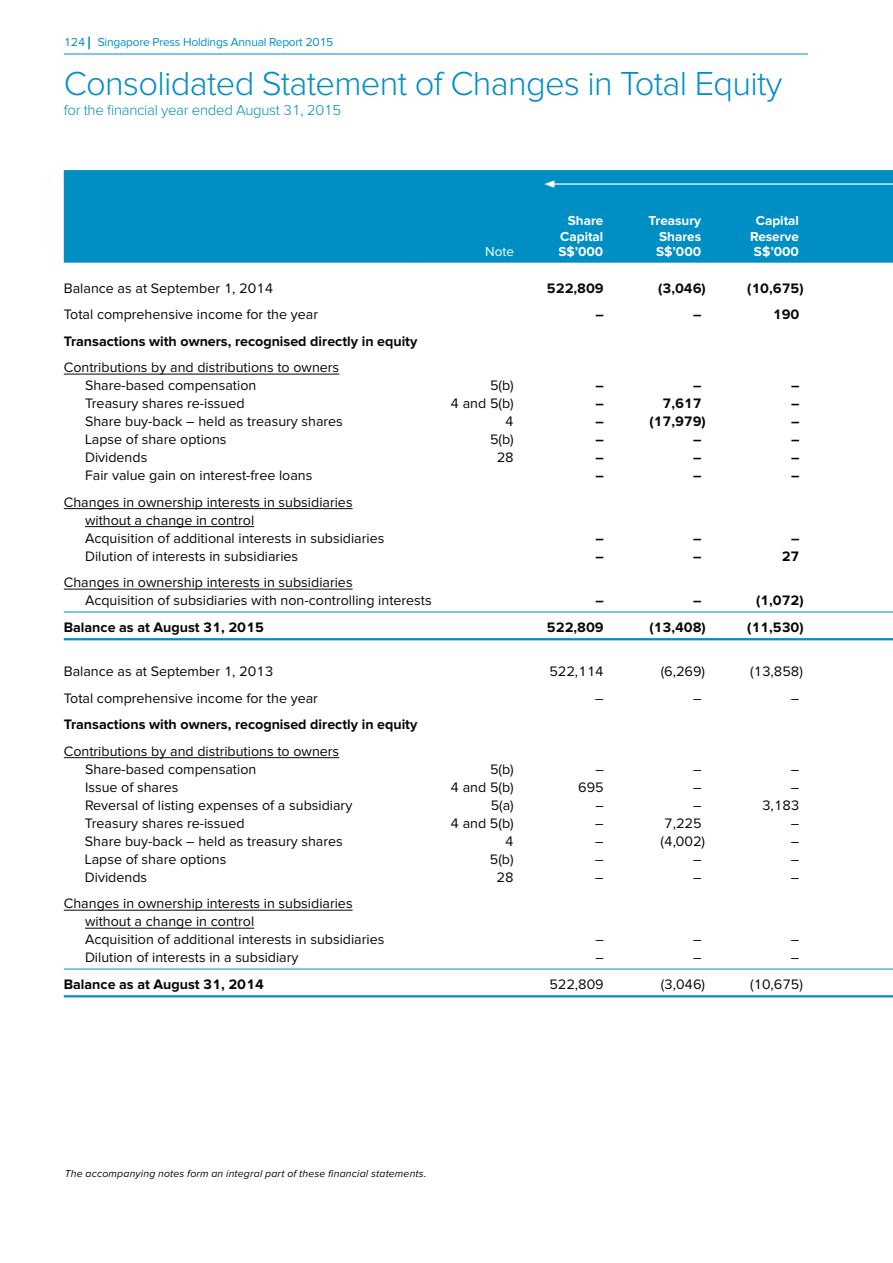
<style>
.page{position:relative;width:893px;height:1263px;background:#fff}
.page>*{position:absolute;margin:0;border:0;box-sizing:border-box;transform-origin:0 0}
.t1{font:300 34.5px "Proxima Nova";letter-spacing:-.02em;color:#008fc5}
.t2{font:300 15px "Proxima Nova";letter-spacing:-.02em;color:#008fc5}
.t3{font:14.25px/18px "Proxima Nova";color:#080808}
.t4{font:700 14.25px/26.5px "Proxima Nova";color:#080808}
.t5{font:700 13.5px/15.8px "Proxima Nova";color:#fff;text-align:justify}
.t6{font:13.5px "Proxima Nova";color:#fff}
.t7{font:12px "Proxima Nova";letter-spacing:-.02em;color:#008fc5}
.t8{font:italic 10.5px "Proxima Nova";letter-spacing:.015em;color:#080808}
.s1{font-weight:400}
</style>
<div class="page">
<hr style="left:64px;top:54px;width:744px;height:1px;background:#008fc5">
<svg style="left:88px;top:37px;width:2px;height:12px"></svg>
<hr style="left:64px;top:374px;width:275px;height:1px;background:#080808">
<hr style="left:64px;top:508px;width:289px;height:1px;background:#080808">
<hr style="left:85px;top:526px;width:169px;height:1px;background:#080808">
<hr style="left:64px;top:589px;width:289px;height:1px;background:#080808">
<hr style="left:64px;top:612px;width:829px;height:1px;background:#008fc5">
<hr style="left:64px;top:638px;width:829px;height:2px;background:#008fc5">
<hr style="left:64px;top:757px;width:275px;height:1px;background:#080808">
<hr style="left:64px;top:910px;width:289px;height:1px;background:#080808">
<hr style="left:85px;top:928px;width:169px;height:1px;background:#080808">
<hr style="left:64px;top:969px;width:829px;height:1px;background:#008fc5">
<hr style="left:64px;top:995px;width:829px;height:2px;background:#008fc5">
<div style="left:64px;top:170px;width:829px;height:93px;background:#008fc5"></div>
<hr style="left:552px;top:183px;width:341px;height:2px;background:#fff">
<svg style="left:544px;top:180px;width:10px;height:8px"></svg>
<p class="t7" style="left:64px;top:36px;width:271px">124 Singapore Press Holdings Annual Report 2015</p>
<p class="t1" style="left:64px;top:68px;width:720px">Consolidated Statement of Changes in Total Equity</p>
<p class="t2" style="left:64px;top:103px;width:279px">for the financial year ended August 31, 2015</p>
<p class="t6" style="left:485px;top:246px;width:30px">Note</p>
<p class="t5" style="left:558px;top:213px;width:47px;text-indent:9px">Share Capital S$’000</p>
<p class="t5" style="left:656px;top:213px;width:47px;text-indent:-8px">Treasury Shares S$’000</p>
<p class="t5" style="left:750px;top:213px;width:50px;text-align:center">Capital<br>Reserve<br>S$’000</p>
<p class="t3" style="left:64px;top:280px;width:211px">Balance as at September 1, 2014</p>
<p class="t4" style="left:547px;top:275px;width:58px">522,809</p>
<p class="t4" style="left:658px;top:275px;width:49px">(3,046)</p>
<p class="t4" style="left:747px;top:275px;width:58px">(10,675)</p>
<p class="t3" style="left:64px;top:306px;width:256px">Total comprehensive income for the year</p>
<p class="t4" style="left:595px;top:302px;width:10px">–</p>
<p class="t4" style="left:693px;top:302px;width:10px">–</p>
<p class="t4" style="left:773px;top:302px;width:28px">190</p>
<p class="t4" style="left:64px;top:328px;width:355px">Transactions with owners, recognised directly in equity<br><span class="s1">Contributions by and distributions to owners</span></p>
<p class="t3" style="left:85px;top:377px;width:173px">Share-based compensation</p>
<p class="t3" style="left:490px;top:377px;width:25px">5(b)</p>
<p class="t4" style="left:595px;top:373px;width:10px">–</p>
<p class="t4" style="left:693px;top:373px;width:10px">–</p>
<p class="t4" style="left:791px;top:373px;width:10px">–</p>
<p class="t3" style="left:85px;top:395px;width:161px">Treasury shares re-issued</p>
<p class="t3" style="left:451px;top:395px;width:65px">4 and 5(b)</p>
<p class="t4" style="left:595px;top:391px;width:10px">–</p>
<p class="t4" style="left:662px;top:391px;width:41px">7,617</p>
<p class="t4" style="left:791px;top:391px;width:10px">–</p>
<p class="t3" style="left:85px;top:413px;width:259px">Share buy-back – held as treasury shares</p>
<p class="t3" style="left:505px;top:413px;width:10px">4</p>
<p class="t4" style="left:595px;top:409px;width:10px">–</p>
<p class="t4" style="left:649px;top:409px;width:58px">(17,979)</p>
<p class="t4" style="left:791px;top:409px;width:10px">–</p>
<p class="t3" style="left:85px;top:431px;width:143px">Lapse of share options</p>
<p class="t3" style="left:490px;top:431px;width:25px">5(b)</p>
<p class="t4" style="left:595px;top:427px;width:10px">–</p>
<p class="t4" style="left:693px;top:427px;width:10px">–</p>
<p class="t4" style="left:791px;top:427px;width:10px">–</p>
<p class="t3" style="left:85px;top:449px;width:64px">Dividends</p>
<p class="t3" style="left:497px;top:449px;width:19px">28</p>
<p class="t4" style="left:595px;top:445px;width:10px">–</p>
<p class="t4" style="left:693px;top:445px;width:10px">–</p>
<p class="t4" style="left:791px;top:445px;width:10px">–</p>
<p class="t3" style="left:85px;top:467px;width:229px">Fair value gain on interest-free loans</p>
<p class="t4" style="left:595px;top:463px;width:10px">–</p>
<p class="t4" style="left:693px;top:463px;width:10px">–</p>
<p class="t4" style="left:791px;top:463px;width:10px">–</p>
<p class="t3" style="left:85px;top:494px;width:301px;text-indent:-21px">Changes in ownership interests in subsidiaries without a change in control<br>Acquisition of additional interests in subsidiaries</p>
<p class="t4" style="left:595px;top:525px;width:10px">–</p>
<p class="t4" style="left:693px;top:525px;width:10px">–</p>
<p class="t4" style="left:791px;top:525px;width:10px">–</p>
<p class="t3" style="left:85px;top:548px;width:215px">Dilution of interests in subsidiaries</p>
<p class="t4" style="left:595px;top:543px;width:10px">–</p>
<p class="t4" style="left:693px;top:543px;width:10px">–</p>
<p class="t4" style="left:782px;top:543px;width:19px">27</p>
<p class="t3" style="left:85px;top:574px;width:348px;text-indent:-21px">Changes in ownership interests in subsidiaries<br>Acquisition of subsidiaries with non-controlling interests</p>
<p class="t4" style="left:595px;top:588px;width:10px">–</p>
<p class="t4" style="left:693px;top:588px;width:10px">–</p>
<p class="t4" style="left:756px;top:588px;width:49px">(1,072)</p>
<p class="t4" style="left:64px;top:614px;width:202px">Balance as at August 31, 2015</p>
<p class="t4" style="left:547px;top:614px;width:58px">522,809</p>
<p class="t4" style="left:649px;top:614px;width:58px">(13,408)</p>
<p class="t4" style="left:747px;top:614px;width:58px">(11,530)</p>
<p class="t3" style="left:64px;top:663px;width:211px">Balance as at September 1, 2013</p>
<p class="t3" style="left:549px;top:663px;width:56px">522,114</p>
<p class="t3" style="left:661px;top:663px;width:46px">(6,269)</p>
<p class="t3" style="left:750px;top:663px;width:54px">(13,858)</p>
<p class="t3" style="left:64px;top:690px;width:256px">Total comprehensive income for the year</p>
<p class="t3" style="left:595px;top:690px;width:10px">–</p>
<p class="t3" style="left:693px;top:690px;width:10px">–</p>
<p class="t3" style="left:791px;top:690px;width:10px">–</p>
<p class="t4" style="left:64px;top:712px;width:355px">Transactions with owners, recognised directly in equity<br><span class="s1">Contributions by and distributions to owners</span></p>
<p class="t3" style="left:85px;top:761px;width:173px">Share-based compensation</p>
<p class="t3" style="left:490px;top:761px;width:25px">5(b)</p>
<p class="t3" style="left:595px;top:761px;width:10px">–</p>
<p class="t3" style="left:693px;top:761px;width:10px">–</p>
<p class="t3" style="left:791px;top:761px;width:10px">–</p>
<p class="t3" style="left:85px;top:779px;width:95px">Issue of shares</p>
<p class="t3" style="left:451px;top:779px;width:65px">4 and 5(b)</p>
<p class="t3" style="left:578px;top:779px;width:27px">695</p>
<p class="t3" style="left:693px;top:779px;width:10px">–</p>
<p class="t3" style="left:791px;top:779px;width:10px">–</p>
<p class="t3" style="left:85px;top:797px;width:269px">Reversal of listing expenses of a subsidiary</p>
<p class="t3" style="left:491px;top:797px;width:25px">5(a)</p>
<p class="t3" style="left:595px;top:797px;width:10px">–</p>
<p class="t3" style="left:693px;top:797px;width:10px">–</p>
<p class="t3" style="left:762px;top:797px;width:39px">3,183</p>
<p class="t3" style="left:85px;top:815px;width:161px">Treasury shares re-issued</p>
<p class="t3" style="left:450px;top:815px;width:65px">4 and 5(b)</p>
<p class="t3" style="left:595px;top:815px;width:10px">–</p>
<p class="t3" style="left:664px;top:815px;width:39px">7,225</p>
<p class="t3" style="left:791px;top:815px;width:10px">–</p>
<p class="t3" style="left:85px;top:833px;width:259px">Share buy-back – held as treasury shares</p>
<p class="t3" style="left:505px;top:833px;width:10px">4</p>
<p class="t3" style="left:595px;top:833px;width:10px">–</p>
<p class="t3" style="left:661px;top:833px;width:46px">(4,002)</p>
<p class="t3" style="left:791px;top:833px;width:10px">–</p>
<p class="t3" style="left:85px;top:851px;width:143px">Lapse of share options</p>
<p class="t3" style="left:490px;top:851px;width:25px">5(b)</p>
<p class="t3" style="left:595px;top:851px;width:10px">–</p>
<p class="t3" style="left:693px;top:851px;width:10px">–</p>
<p class="t3" style="left:791px;top:851px;width:10px">–</p>
<p class="t3" style="left:85px;top:869px;width:64px">Dividends</p>
<p class="t3" style="left:497px;top:869px;width:19px">28</p>
<p class="t3" style="left:595px;top:869px;width:10px">–</p>
<p class="t3" style="left:693px;top:869px;width:10px">–</p>
<p class="t3" style="left:791px;top:869px;width:10px">–</p>
<p class="t3" style="left:85px;top:895px;width:301px;text-indent:-21px">Changes in ownership interests in subsidiaries without a change in control<br>Acquisition of additional interests in subsidiaries</p>
<p class="t3" style="left:595px;top:931px;width:10px">–</p>
<p class="t3" style="left:693px;top:931px;width:10px">–</p>
<p class="t3" style="left:791px;top:931px;width:10px">–</p>
<p class="t3" style="left:85px;top:949px;width:215px">Dilution of interests in a subsidiary</p>
<p class="t3" style="left:595px;top:949px;width:10px">–</p>
<p class="t3" style="left:693px;top:949px;width:10px">–</p>
<p class="t3" style="left:791px;top:949px;width:10px">–</p>
<p class="t4" style="left:64px;top:971px;width:202px">Balance as at August 31, 2014</p>
<p class="t3" style="left:549px;top:976px;width:56px">522,809</p>
<p class="t3" style="left:661px;top:976px;width:46px">(3,046)</p>
<p class="t3" style="left:750px;top:976px;width:54px">(10,675)</p>
<p class="t8" style="left:65px;top:1168px;width:363px">The accompanying notes form an integral part of these financial statements.</p>
</div>
